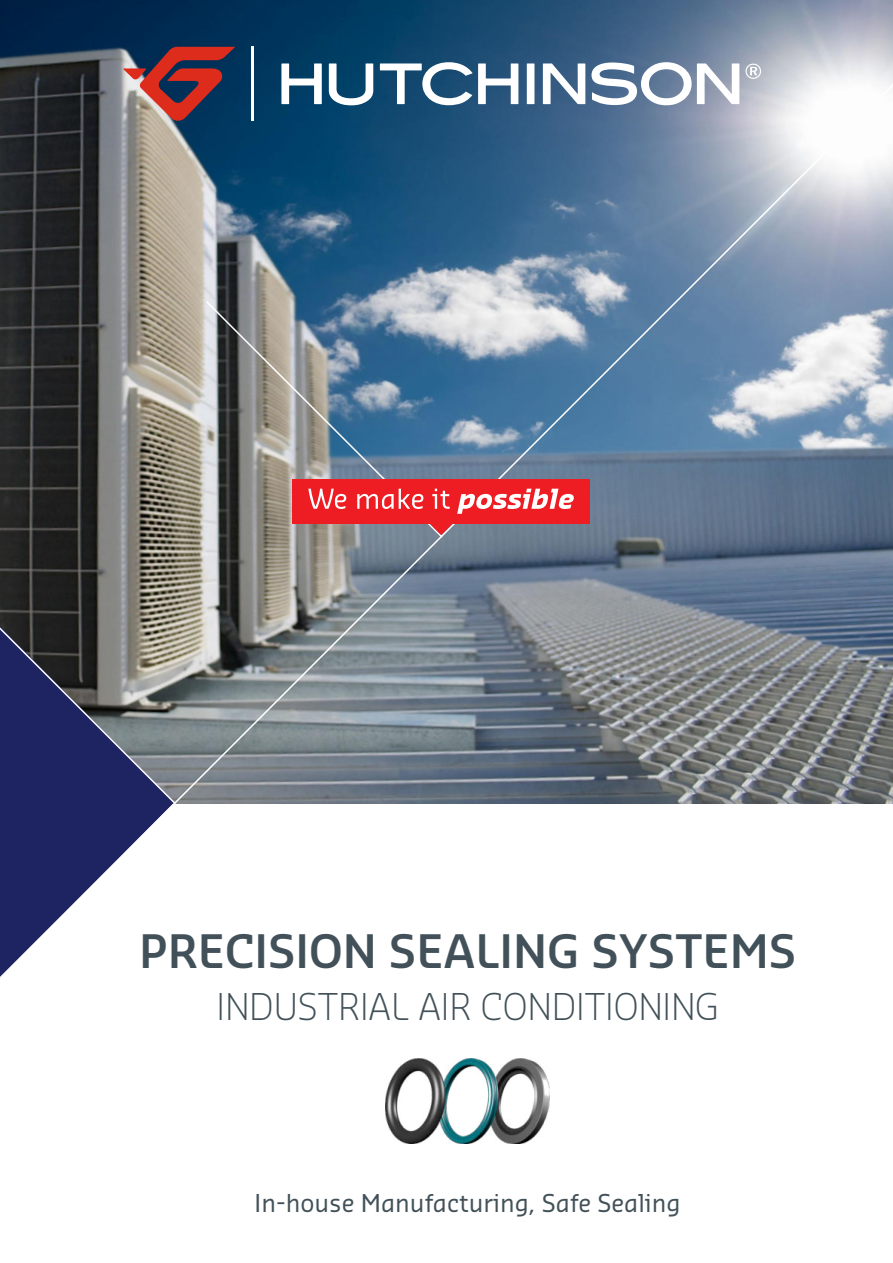
<style>
.page{position:relative;width:893px;height:1263px;background:#fff}
.page>*{position:absolute;margin:0;border:0;box-sizing:border-box;transform-origin:0 0}
.t1{font:600 45px "Sansa Pro";color:#425159}
.t2{font:300 36px "Sansa Pro";color:#425159}
.t3{font:24px "Sansa Pro";color:#425159}
</style>
<div class="page">
<img style="left:0;top:0;width:893px;height:69px">
<svg style="left:746px;top:64px;width:15px;height:5px"></svg>
<svg style="left:281px;top:63px;width:41px;height:6px"></svg>
<svg style="left:329px;top:63px;width:44px;height:6px"></svg>
<svg style="left:380px;top:62px;width:138px;height:7px"></svg>
<div style="left:527px;top:63px;width:7px;height:41px;background:#fff"></div>
<svg style="left:543px;top:63px;width:42px;height:6px"></svg>
<svg style="left:591px;top:62px;width:148px;height:7px"></svg>
<hr style="left:252px;top:47px;width:2px;height:74px;background:#fff">
<svg style="left:123px;top:47px;width:112px;height:22px;background:#693846"></svg>
<img style="left:385px;top:1059px;width:165px;height:85px">
<img style="left:0;top:69px;width:893px;height:910px">
<div style="left:292px;top:479px;width:298px;height:44px;background:#ee1d23"></div>
<svg style="left:308px;top:489px;width:266px;height:46px"></svg>
<h1 class="t1" style="left:139px;top:934px;width:659px">PRECISION SEALING SYSTEMS</h1>
<h2 class="t2" style="left:217px;top:986px;width:504px">INDUSTRIAL AIR CONDITIONING</h2>
<p class="t3" style="left:255px;top:1193px;width:428px">In-house Manufacturing, Safe Sealing</p>
</div>
